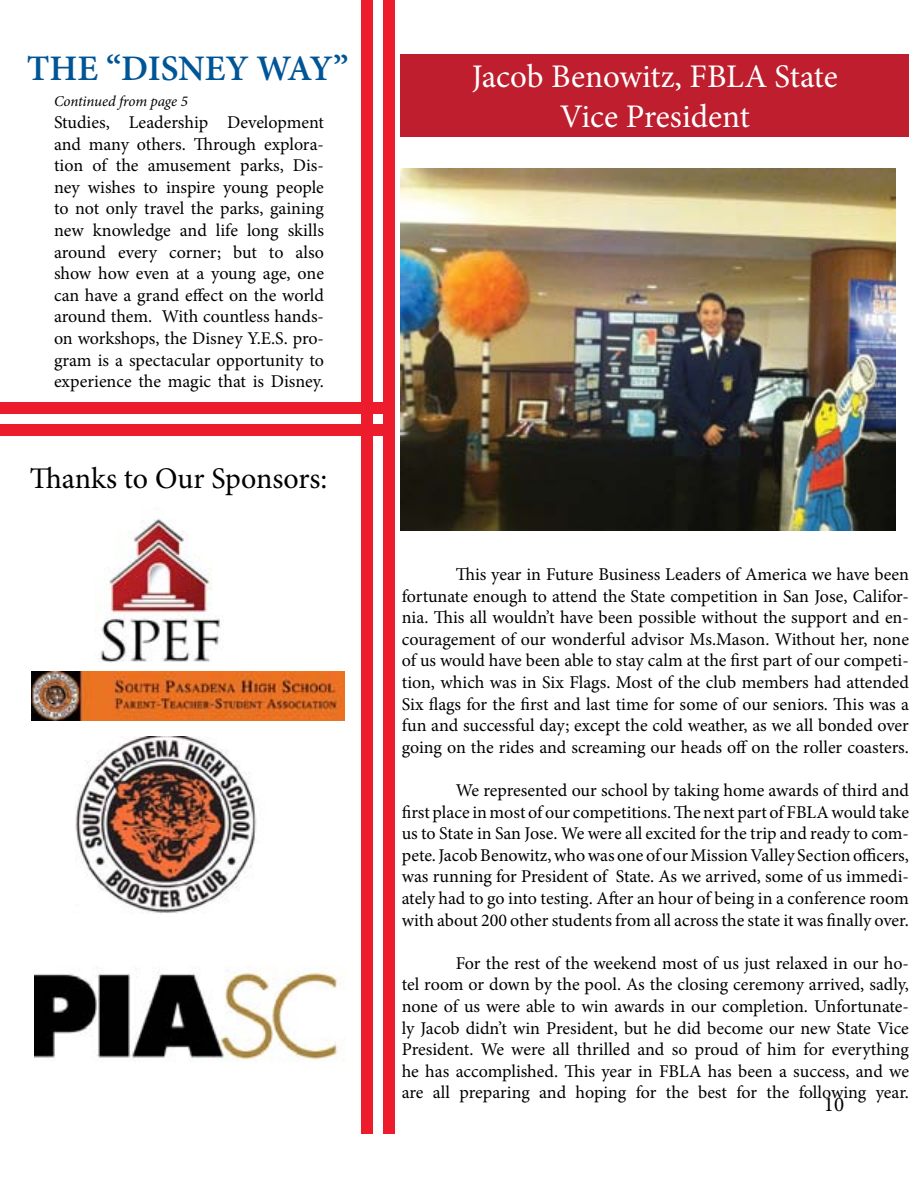
<style>
.page{position:relative;width:918px;height:1188px;background:#fff}
.page>*{position:absolute;margin:0;border:0;box-sizing:border-box;transform-origin:0 0}
.t1{font:600 36px "Minion Pro";letter-spacing:-.005em;color:#005596}
.t2{font:33px/39.6px "Minion Pro";color:#fff;text-align:center}
.t3{font:30px "Minion Pro";letter-spacing:-.005em;color:#000}
.t4{font:21px "Minion Pro";color:#000}
.t5{font:18px/21.6px "Minion Pro";color:#000;text-align:justify}
.t6{font:italic 15px "Minion Pro";letter-spacing:-.01em;color:#000}
</style>
<div class="page">
<img style="left:401px;top:168px;width:495px;height:362px">
<div style="left:401px;top:54px;width:508px;height:82px;background:#be1e2d"></div>
<div style="left:0;top:402px;width:394px;height:12px;background:#ed1c2d"></div>
<div style="left:0;top:424px;width:395px;height:12px;background:#ed1c2d"></div>
<div style="left:361px;top:1px;width:11px;height:1133px;background:#ed1c2d"></div>
<div style="left:383px;top:0;width:12px;height:1134px;background:#ed1c2d"></div>
<img style="left:100px;top:518px;width:120px;height:145px">
<img style="left:32px;top:671px;width:312px;height:50px">
<img style="left:34px;top:966px;width:311px;height:95px">
<img style="left:75px;top:737px;width:182px;height:177px">
<h1 class="t1" style="left:27px;top:44px;width:323px">THE “DISNEY WAY”</h1>
<p class="t6" style="left:54px;top:91px;width:135px">Continued from page 5</p>
<p class="t5" style="left:54px;top:112px;width:272px">Studies, Leadership Development and many others. Through explora&shy;tion of the amusement parks, Dis&shy;ney wishes to inspire young people to not only travel the parks, gaining new knowledge and life long skills around every corner; but to also show how even at a young age, one can have a grand effect on the world around them. With countless hands&shy;on workshops, the Disney Y.E.S. pro&shy;gram is a spectacular opportunity to experience the magic that is Disney.</p>
<h3 class="t3" style="left:30px;top:459px;width:299px">Thanks to Our Sponsors:</h3>
<h2 class="t2" style="left:472px;top:57px;width:367px">Jacob Benowitz, FBLA State<br>Vice President</h2>
<p class="t5" style="left:402px;top:564px;width:509px;text-indent:54px">This year in Future Business Leaders of America we have been fortunate enough to attend the State competition in San Jose, Califor&shy;nia. This all wouldn’t have been possible without the support and en&shy;couragement of our wonderful advisor Ms.Mason. Without her, none of us would have been able to stay calm at the first part of our competi&shy;tion, which was in Six Flags. Most of the club members had attended Six flags for the first and last time for some of our seniors. This was a fun and successful day; except the cold weather, as we all bonded over going on the rides and screaming our heads off on the roller coasters.</p>
<p class="t5" style="left:402px;top:780px;width:509px;text-indent:54px">We represented our school by taking home awards of third and first place in most of our competitions. The next part of FBLA would take us to State in San Jose. We were all excited for the trip and ready to com&shy;pete. Jacob Benowitz, who was one of our Mission Valley Section officers, was running for President of State. As we arrived, some of us immedi&shy;ately had to go into testing. After an hour of being in a conference room with about 200 other students from all across the state it was finally over.</p>
<p class="t5" style="left:402px;top:952px;width:509px;text-indent:54px">For the rest of the weekend most of us just relaxed in our ho&shy;tel room or down by the pool. As the closing ceremony arrived, sadly, none of us were able to win awards in our completion. Unfortunate&shy;ly Jacob didn’t win President, but he did become our new State Vice President. We were all thrilled and so proud of him for everything he has accomplished. This year in FBLA has been a success, and we are all preparing and hoping for the best for the following year.</p>
<p class="t4" style="left:824px;top:1090px;width:22px">10</p>
</div>
